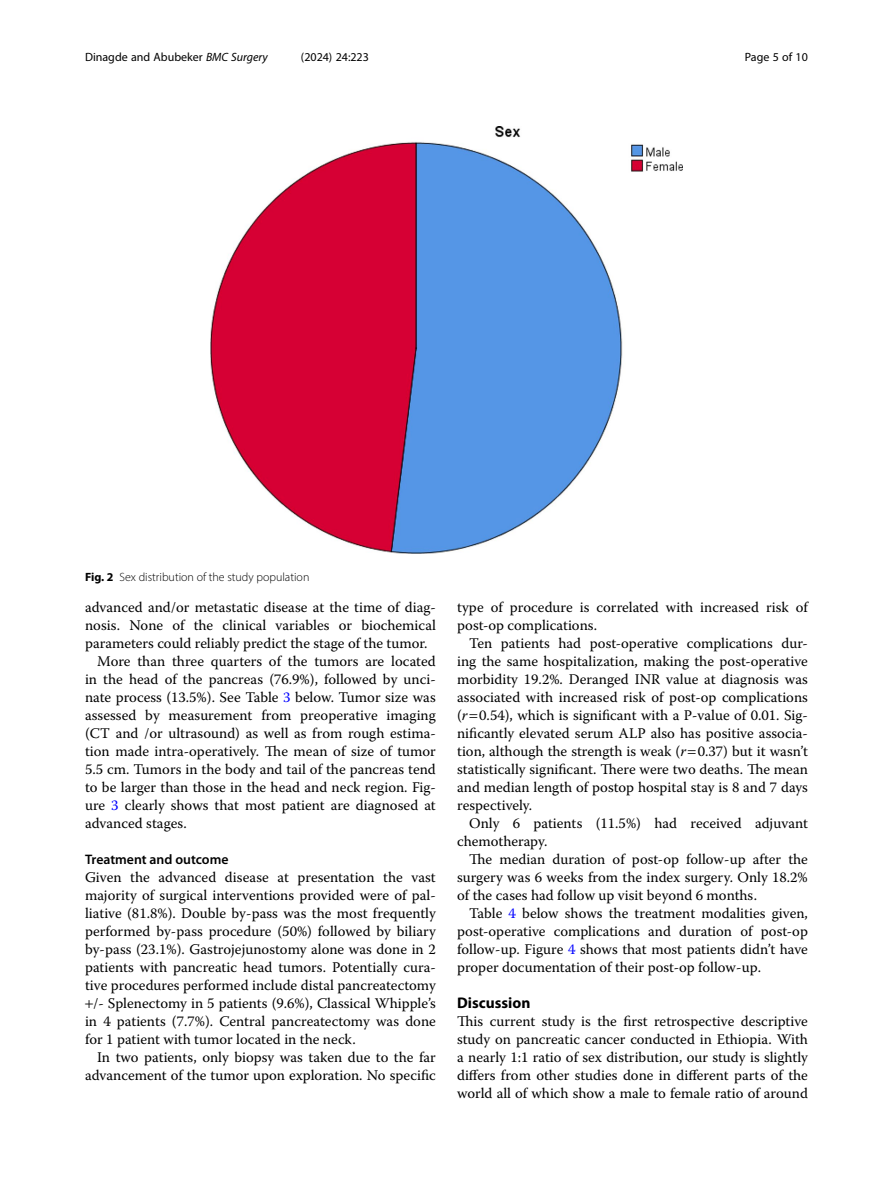
<style>
.page{position:relative;width:893px;height:1191px;background:#fff}
.page>*{position:absolute;margin:0;border:0;box-sizing:border-box;transform-origin:0 0}
.Head_1{font:700 15.45px "Myriad Pro";color:#000}
.Body_Text_Indent{font:14.7px/18px "Warnock Pro";color:#000;text-align:justify}
.Body_Text{font:14.7px/18px "Warnock Pro";color:#000;text-align:justify}
.Head_2{font:600 13.8px "Myriad Pro";color:#000}
.t1{font:12px "Myriad Pro";color:#000}
.Figure_Caption{font:300 12px "Myriad Pro";color:#000}
.s1{font-style:italic}
.s2{font-weight:700}
.s3{color:#00f}
</style>
<div class="page">
<img style="left:210px;top:126px;width:472px;height:428px">
<p class="t1" style="left:85px;top:50px;width:184px">Dinagde and Abubeker <span class="s1">BMC Surgery</span></p>
<p class="t1" style="left:301px;top:50px;width:70px">(2024) 24:223</p>
<p class="t1" style="left:745px;top:50px;width:65px">Page 5 of 10</p>
<p class="Figure_Caption" style="left:85px;top:569px;width:226px"><span class="s2">Fig. 2</span> Sex distribution of the study population</p>
<p class="Body_Text" style="left:85px;top:598px;width:352px">advanced and/or metastatic disease at the time of diag&shy;nosis. None of the clinical variables or biochemical parameters could reliably predict the stage of the tumor.</p>
<p class="Body_Text_Indent" style="left:85px;top:652px;width:352px;text-indent:12px">More than three quarters of the tumors are located in the head of the pancreas (76.9%), followed by unci&shy;nate process (13.5%). See Table <span class="s3">3</span> below. Tumor size was assessed by measurement from preoperative imaging (CT and /or ultrasound) as well as from rough estima&shy;tion made intra-operatively. The mean of size of tumor 5.5 cm. Tumors in the body and tail of the pancreas tend to be larger than those in the head and neck region. Fig&shy;ure <span class="s3">3</span> clearly shows that most patient are diagnosed at advanced stages.</p>
<p class="Head_2" style="left:85px;top:851px;width:145px">Treatment and outcome</p>
<p class="Body_Text" style="left:85px;top:868px;width:352px">Given the advanced disease at presentation the vast</p>
<p class="Body_Text" style="left:85px;top:886px;width:352px">majority of surgical interventions provided were of pal-</p>
<p class="Body_Text" style="left:85px;top:904px;width:352px">liative (81.8%). Double by-pass was the most frequently</p>
<p class="Body_Text" style="left:85px;top:922px;width:352px">performed by-pass procedure (50%) followed by biliary</p>
<p class="Body_Text" style="left:85px;top:940px;width:352px">by-pass (23.1%). Gastrojejunostomy alone was done in 2</p>
<p class="Body_Text" style="left:85px;top:958px;width:352px">patients with pancreatic head tumors. Potentially cura-</p>
<p class="Body_Text" style="left:85px;top:976px;width:352px">tive procedures performed include distal pancreatectomy</p>
<p class="Body_Text" style="left:93px;top:994px;width:344px">/- Splenectomy in 5 patients (9.6%), Classical Whipple’s</p>
<p class="Body_Text" style="left:85px;top:1012px;width:352px">in 4 patients (7.7%). Central pancreatectomy was done</p>
<p class="Body_Text" style="left:85px;top:1030px;width:272px">for 1 patient with tumor located in the neck.</p>
<p class="Body_Text_Indent" style="left:85px;top:1048px;width:352px;text-align:right">In two patients, only biopsy was taken due to the far advancement of the tumor upon exploration. No specific</p>
<p class="Body_Text_Indent" style="left:457px;top:598px;width:352px">type of procedure is correlated with increased risk of post-op complications.</p>
<p class="Body_Text_Indent" style="left:457px;top:634px;width:352px;text-indent:12px">Ten patients had post-operative complications dur&shy;ing the same hospitalization, making the post-operative morbidity 19.2%. Deranged INR value at diagnosis was associated with increased risk of post-op complications (<span class="s1">r</span> 0.54), which is significant with a P-value of 0.01. Sig&shy;nificantly elevated serum ALP also has positive associa&shy;tion, although the strength is weak (<span class="s1">r</span> 0.37) but it wasn’t statistically significant. There were two deaths. The mean and median length of postop hospital stay is 8 and 7 days respectively.</p>
<p class="Body_Text_Indent" style="left:457px;top:814px;width:352px;text-indent:12px">Only 6 patients (11.5%) had received adjuvant chemotherapy.</p>
<p class="Body_Text_Indent" style="left:457px;top:850px;width:352px;text-indent:12px">The median duration of post-op follow-up after the surgery was 6 weeks from the index surgery. Only 18.2% of the cases had follow up visit beyond 6 months.</p>
<p class="Body_Text_Indent" style="left:457px;top:904px;width:352px;text-indent:12px">Table <span class="s3">4</span> below shows the treatment modalities given, post-operative complications and duration of post-op follow-up. Figure <span class="s3">4</span> shows that most patients didn’t have proper documentation of their post-op follow-up.</p>
<p class="Head_1" style="left:457px;top:993px;width:75px">Discussion</p>
<p class="Body_Text" style="left:457px;top:1012px;width:352px">This current study is the first retrospective descriptive study on pancreatic cancer conducted in Ethiopia. With a nearly 1:1 ratio of sex distribution, our study is slightly differs from other studies done in different parts of the world all of which show a male to female ratio of around</p>
</div>
